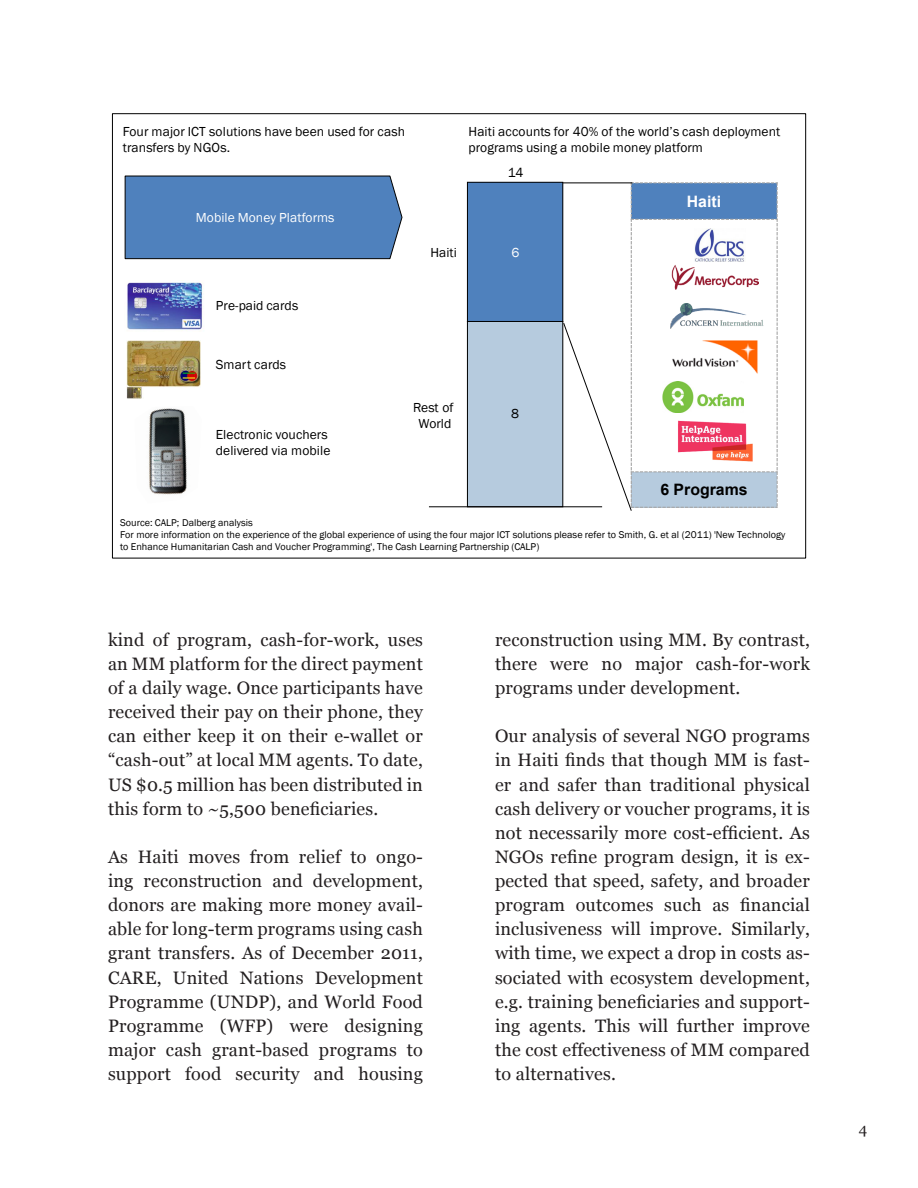
<style>
.page{position:relative;width:918px;height:1188px;background:#fff}
.page>*{position:absolute;margin:0;border:0;box-sizing:border-box;transform-origin:0 0}
.t1{font:18px/24.2px "Georgia";letter-spacing:.01em;color:#231f20;text-align:justify}
.t2{font:700 15.75px "Arial";color:#000}
.t3{font:700 15.75px "Arial";color:#fff}
.t4{font:15px "Georgia";color:#231f20}
.t5{font:13.5px/16.2px "Franklin Gothic";letter-spacing:.01em;color:#000}
.t6{font:13.5px "Franklin Gothic";letter-spacing:.01em;color:#fff}
.t7{font:13.35px "Franklin Gothic";color:#000}
.t8{font:10.05px/12.1px "Franklin Gothic";color:#000}
</style>
<div class="page">
<svg style="left:124px;top:175px;width:279px;height:85px;background:#5482ba"></svg>
<svg style="left:563px;top:182px;width:215px;height:329px"></svg>
<img style="left:671px;top:264px;width:88px;height:25px">
<img style="left:667px;top:297px;width:96px;height:31px">
<img style="left:671px;top:336px;width:88px;height:39px">
<img style="left:677px;top:420px;width:76px;height:42px">
<div style="left:467px;top:321px;width:96px;height:186px;background:#b6cbde"></div>
<div style="left:467px;top:321px;width:96px;height:186px;border:1px solid #000"></div>
<div style="left:467px;top:182px;width:96px;height:139px;background:#4f81bd"></div>
<div style="left:467px;top:182px;width:96px;height:140px;border:1px solid #000"></div>
<hr style="left:429px;top:506px;width:173px;height:1px;background:#000">
<img style="left:127px;top:280px;width:77px;height:50px">
<img style="left:126px;top:340px;width:74px;height:58px">
<img style="left:148px;top:408px;width:39px;height:87px">
<img style="left:662px;top:382px;width:81px;height:31px">
<img style="left:694px;top:229px;width:52px;height:33px">
<p class="t5" style="left:123px;top:124px;width:284px">Four major ICT solutions have been used for cash transfers by NGOs.</p>
<p class="t6" style="left:196px;top:209px;width:140px">Mobile Money Platforms</p>
<p class="t5" style="left:216px;top:298px;width:84px">Pre-paid cards</p>
<p class="t5" style="left:469px;top:124px;width:313px">Haiti accounts for 40% of the world’s cash deployment programs using a mobile money platform</p>
<p class="t5" style="left:508px;top:165px;width:17px">14</p>
<p class="t3" style="left:687px;top:191px;width:36px">Haiti</p>
<p class="t5" style="left:430px;top:245px;width:28px">Haiti</p>
<p class="t6" style="left:512px;top:244px;width:9px">6</p>
<p class="t5" style="left:216px;top:356px;width:72px">Smart cards</p>
<p class="t5" style="left:216px;top:427px;width:116px">Electronic vouchers delivered via mobile</p>
<p class="t5" style="left:413px;top:399px;width:42px;text-align:center">Rest of<br>World</p>
<p class="t7" style="left:511px;top:405px;width:9px">8</p>
<p class="t2" style="left:661px;top:479px;width:89px">6 Programs</p>
<p class="t8" style="left:120px;top:517px;width:667px">Source: CALP; Dalberg analysis<br>For more information on the experience of the global experience of using the four major ICT solutions please refer to Smith, G. et al (2011) 'New Technology to Enhance Humanitarian Cash and Voucher Programming', The Cash Learning Partnership (CALP)</p>
<p class="t1" style="left:108px;top:628px;width:317px">kind of program, cash-for-work, uses an MM platform for the direct payment of a daily wage. Once participants have received their pay on their phone, they can either keep it on their e-wallet or “cash-out” at local MM agents. To date, US $0.5 million has been distributed in this form to ~5,500 beneficiaries.</p>
<p class="t1" style="left:108px;top:845px;width:316px">As Haiti moves from relief to ongo&shy;ing reconstruction and development, donors are making more money avail&shy;able for long-term programs using cash grant transfers. As of December 2011, CARE, United Nations Development Programme (UNDP), and World Food Programme (WFP) were designing major cash grant-based programs to support food security and housing</p>
<p class="t1" style="left:495px;top:628px;width:317px">reconstruction using MM. By contrast, there were no major cash-for-work programs under development.</p>
<p class="t1" style="left:495px;top:724px;width:317px">Our analysis of several NGO programs in Haiti finds that though MM is fast&shy;er and safer than traditional physical cash delivery or voucher programs, it is not necessarily more cost-efficient. As NGOs refine program design, it is ex&shy;pected that speed, safety, and broader program outcomes such as financial inclusiveness will improve. Similarly, with time, we expect a drop in costs as&shy;sociated with ecosystem development, e.g. training beneficiaries and support&shy;ing agents. This will further improve the cost effectiveness of MM compared to alternatives.</p>
<p class="t4" style="left:859px;top:1119px;width:10px">4</p>
</div>
